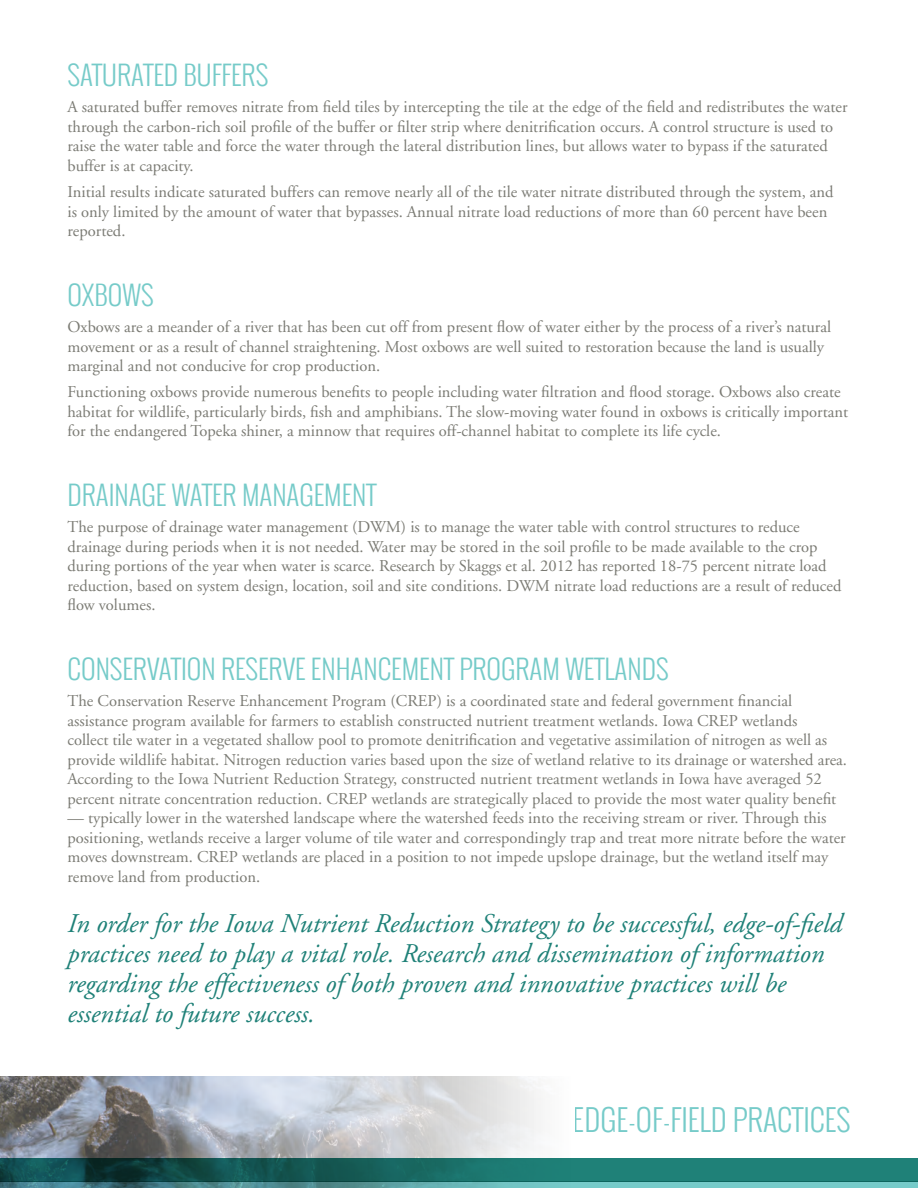
<style>
.page{position:relative;width:918px;height:1188px;background:#fff}
.page>*{position:absolute;margin:0;border:0;box-sizing:border-box;transform-origin:0 0}
.t1{font:300 30px "Oswald";color:#76cbc9}
.t2{font:italic 27px/30px "Adobe Garamond";color:#1f8178}
.t3{font:300 27px "Oswald";color:#76cbc9}
.t4{font:16.5px/19.5px "Adobe Garamond";color:#7b7b74}
</style>
<div class="page">
<img style="left:0;top:1076px;width:541px;height:82px">
<svg style="left:0;top:1158px;width:918px;height:23px;background:#186862"></svg>
<svg style="left:0;top:1181px;width:918px;height:7px;background:#549c9e"></svg>
<h2 class="t3" style="left:68px;top:55px;width:202px">SATURATED BUFFERS</h2>
<p class="t4" style="left:68px;top:98px;width:782px">A saturated buffer removes nitrate from field tiles by intercepting the tile at the edge of the field and redistributes the water through the carbon-rich soil profile of the buffer or filter strip where denitrification occurs. A control structure is used to raise the water table and force the water through the lateral distribution lines, but allows water to bypass if the saturated buffer is at capacity.</p>
<p class="t4" style="left:68px;top:183px;width:768px">Initial results indicate saturated buffers can remove nearly all of the tile water nitrate distributed through the system, and is only limited by the amount of water that bypasses. Annual nitrate load reductions of more than 60 percent have been reported.</p>
<h2 class="t3" style="left:68px;top:275px;width:88px">OXBOWS</h2>
<p class="t4" style="left:68px;top:318px;width:765px">Oxbows are a meander of a river that has been cut off from present flow of water either by the process of a river’s natural movement or as a result of channel straightening. Most oxbows are well suited to restoration because the land is usually marginal and not conducive for crop production.</p>
<p class="t4" style="left:68px;top:383px;width:782px">Functioning oxbows provide numerous benefits to people including water filtration and flood storage. Oxbows also create habitat for wildlife, particularly birds, fish and amphibians. The slow-moving water found in oxbows is critically important for the endangered Topeka shiner, a minnow that requires off-channel habitat to complete its life cycle.</p>
<h2 class="t3" style="left:68px;top:475px;width:310px">DRAINAGE WATER MANAGEMENT</h2>
<p class="t4" style="left:68px;top:518px;width:775px">The purpose of drainage water management (DWM) is to manage the water table with control structures to reduce drainage during periods when it is not needed. Water may be stored in the soil profile to be made available to the crop during portions of the year when water is scarce. Research by Skaggs et al. 2012 has reported 18-75 percent nitrate load reduction, based on system design, location, soil and site conditions. DWM nitrate load reductions are a result of reduced flow volumes.</p>
<h2 class="t3" style="left:68px;top:649px;width:603px">CONSERVATION RESERVE ENHANCEMENT PROGRAM WETLANDS</h2>
<p class="t4" style="left:68px;top:692px;width:781px">The Conservation Reserve Enhancement Program (CREP) is a coordinated state and federal government financial assistance program available for farmers to establish constructed nutrient treatment wetlands. Iowa CREP wetlands<br>collect tile water in a vegetated shallow pool to promote denitrification and vegetative assimilation of nitrogen as well as provide wildlife habitat. Nitrogen reduction varies based upon the size of wetland relative to its drainage or watershed area.<br>According to the Iowa Nutrient Reduction Strategy, constructed nutrient treatment wetlands in Iowa have averaged 52 percent nitrate concentration reduction. CREP wetlands are strategically placed to provide the most water quality benefit</p>
<p class="t4" style="left:68px;top:809px;width:780px">— typically lower in the watershed landscape where the watershed feeds into the receiving stream or river. Through this positioning, wetlands receive a larger volume of tile water and correspondingly trap and treat more nitrate before the water moves downstream. CREP wetlands are placed in a position to not impede upslope drainage, but the wetland itself may remove land from production.</p>
<p class="t2" style="left:68px;top:910px;width:776px">In order for the Iowa Nutrient Reduction Strategy to be successful, edge-of-field practices need to play a vital role. Research and dissemination of information regarding the effectiveness of both proven and innovative practices will be essential to future success.</p>
<h1 class="t1" style="left:573px;top:1098px;width:279px">EDGE-OF-FIELD PRACTICES</h1>
</div>
